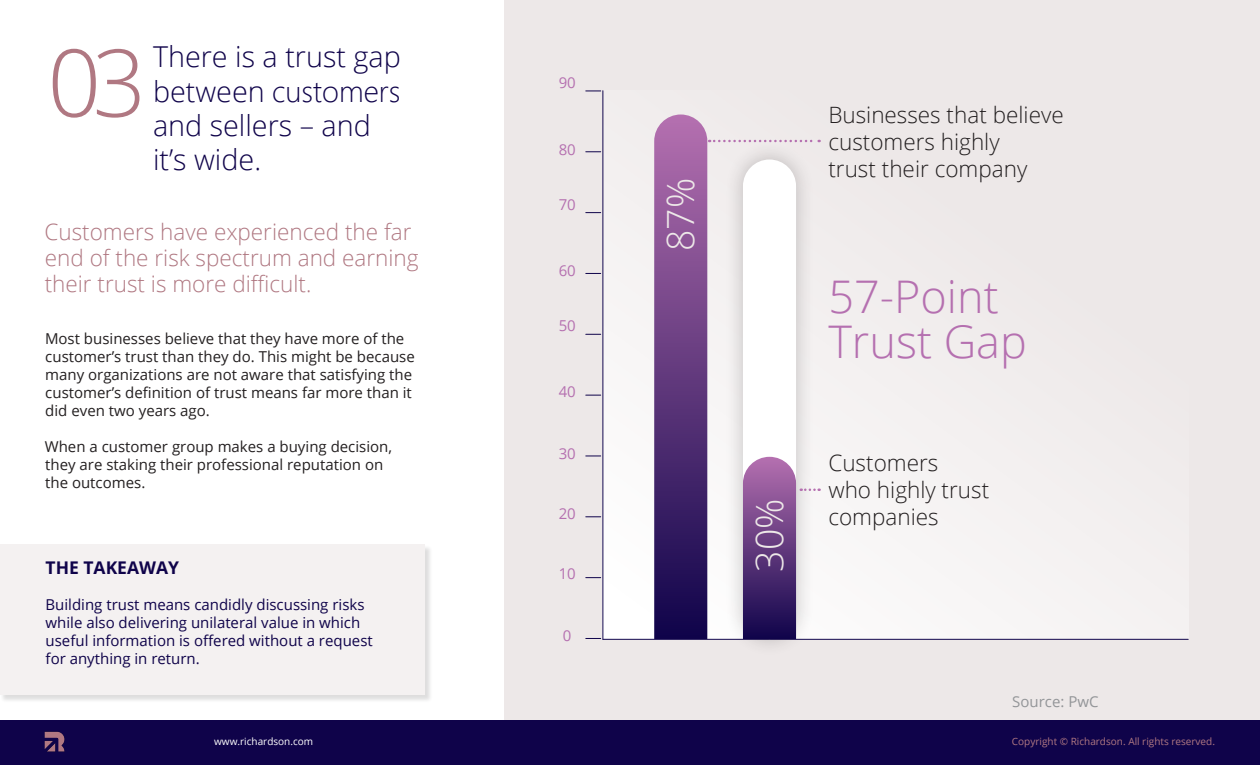
<style>
.page{position:relative;width:1260px;height:765px;background:#fff}
.page>*{position:absolute;margin:0;border:0;box-sizing:border-box;transform-origin:0 0}
.Cover_Headline{font:300 93.75px "Open Sans";color:#b07882}
.t1{font:300 45px/45px "Open Sans";color:#b570b0}
.t2{font:300 37.5px "Open Sans";color:#ede8e8}
.t3{font:300 30px "Segoe UI";color:#0f034a}
.t4{font:300 28.75px/33.8px "Open Sans";color:#0f034a}
.t5{font:300 22.5px/26.2px "Open Sans";color:#b07882}
.t6{font:300 22.5px/27px "Open Sans";color:#231f20}
.Footer_Legal{font:700 17.5px "Open Sans";color:#0f034a}
.Footer_Legal-2{font:15px/18px "Open Sans";color:#231f20}
.Footer_Legal-3{font:15px/18px "Open Sans";color:#0f034a}
.t7{font:15px "Open Sans";color:#b570b0}
.t8{font:15px "Open Sans";color:#939598}
.Footer_Legal-4{font:10px "Open Sans";color:#b07882}
.Footer_URL{font:10px "Open Sans";color:#fff}
.s1{font-family:"Open Sans";font-size:28.75px}
</style>
<div class="page">
<div style="left:504px;top:0;width:756px;height:765px;background:#ede8e8"></div>
<div style="left:602px;top:90px;width:587px;height:550px;background:#f1eeee"></div>
<div style="left:0;top:545px;width:433px;height:158px;background:#231f20;opacity:.15"></div>
<div style="left:0;top:545px;width:425px;height:150px;background:#f4f1f1"></div>
<hr style="left:602px;top:91px;width:1px;height:548px;background:#0f034a">
<hr style="left:603px;top:639px;width:585px;height:1px;background:#0f034a">
<div style="left:724px;top:141px;width:91px;height:517px;background:#231f20;opacity:.25"></div>
<svg style="left:654px;top:114px;width:166px;height:525px"></svg>
<svg style="left:586px;top:212px;width:15px;height:1px"></svg>
<svg style="left:586px;top:395px;width:15px;height:1px"></svg>
<svg style="left:586px;top:90px;width:15px;height:1px"></svg>
<svg style="left:586px;top:273px;width:15px;height:1px"></svg>
<svg style="left:586px;top:455px;width:15px;height:1px"></svg>
<svg style="left:586px;top:516px;width:15px;height:1px"></svg>
<svg style="left:586px;top:151px;width:15px;height:1px"></svg>
<svg style="left:586px;top:334px;width:15px;height:1px"></svg>
<svg style="left:586px;top:577px;width:15px;height:1px"></svg>
<svg style="left:586px;top:638px;width:15px;height:1px"></svg>
<div style="left:0;top:720px;width:1260px;height:45px;background:#0f034a"></div>
<img style="left:44px;top:731px;width:21px;height:21px">
<p class="Cover_Headline" style="left:48px;top:18px;width:100px">03</p>
<h2 class="t4" style="left:153px;top:39px;width:249px">There is a trust gap</h2>
<h2 class="t3" style="left:153px;top:63px;width:249px"><span class="s1">between</span> customers</h2>
<h2 class="t4" style="left:153px;top:108px;width:219px">and sellers – and it’s wide.</h2>
<h2 class="t5" style="left:45px;top:218px;width:376px">Customers have experienced the far end of the risk spectrum and earning their trust is more difficult.</h2>
<p class="Footer_Legal-2" style="left:45px;top:329px;width:371px">Most businesses believe that they have more of the customer’s trust than they do. This might be because many organizations are not aware that satisfying the customer’s definition of trust means far more than it did even two years ago.</p>
<p class="Footer_Legal-2" style="left:45px;top:437px;width:349px">When a customer group makes a buying decision, they are staking their professional reputation on the outcomes.</p>
<p class="Footer_Legal" style="left:46px;top:555px;width:135px">THE TAKEAWAY</p>
<p class="Footer_Legal-3" style="left:46px;top:595px;width:329px">Building trust means candidly discussing risks while also delivering unilateral value in which useful information is offered without a request for anything in return.</p>
<p class="t7" style="left:559px;top:72px;width:19px">90</p>
<p class="t7" style="left:559px;top:139px;width:19px">80</p>
<p class="t7" style="left:559px;top:194px;width:19px">70</p>
<p class="t7" style="left:559px;top:260px;width:19px">60</p>
<p class="t7" style="left:559px;top:315px;width:19px">50</p>
<p class="t7" style="left:559px;top:382px;width:19px">40</p>
<p class="t7" style="left:559px;top:444px;width:19px">30</p>
<p class="t7" style="left:559px;top:503px;width:19px">20</p>
<p class="t7" style="left:559px;top:564px;width:19px">10</p>
<p class="t7" style="left:563px;top:626px;width:10px">0</p>
<p class="t2" style="left:655px;top:251px;width:75px;rotate:-90deg">87%</p>
<p class="t2" style="left:744px;top:572px;width:75px;rotate:-90deg">30%</p>
<h2 class="t6" style="left:828px;top:101px;width:237px">Businesses that believe customers highly<br>trust their company</h2>
<h2 class="t1" style="left:828px;top:273px;width:200px">57-Point<br>Trust Gap</h2>
<h2 class="t6" style="left:828px;top:449px;width:162px">Customers<br>who highly trust companies</h2>
<p class="t8" style="left:1012px;top:691px;width:88px">Source: PwC</p>
<p class="Footer_URL" style="left:214px;top:734px;width:100px">www.richardson.com</p>
<p class="Footer_Legal-4" style="left:1012px;top:734px;width:205px">Copyright © Richardson. All rights reserved.</p>
</div>
